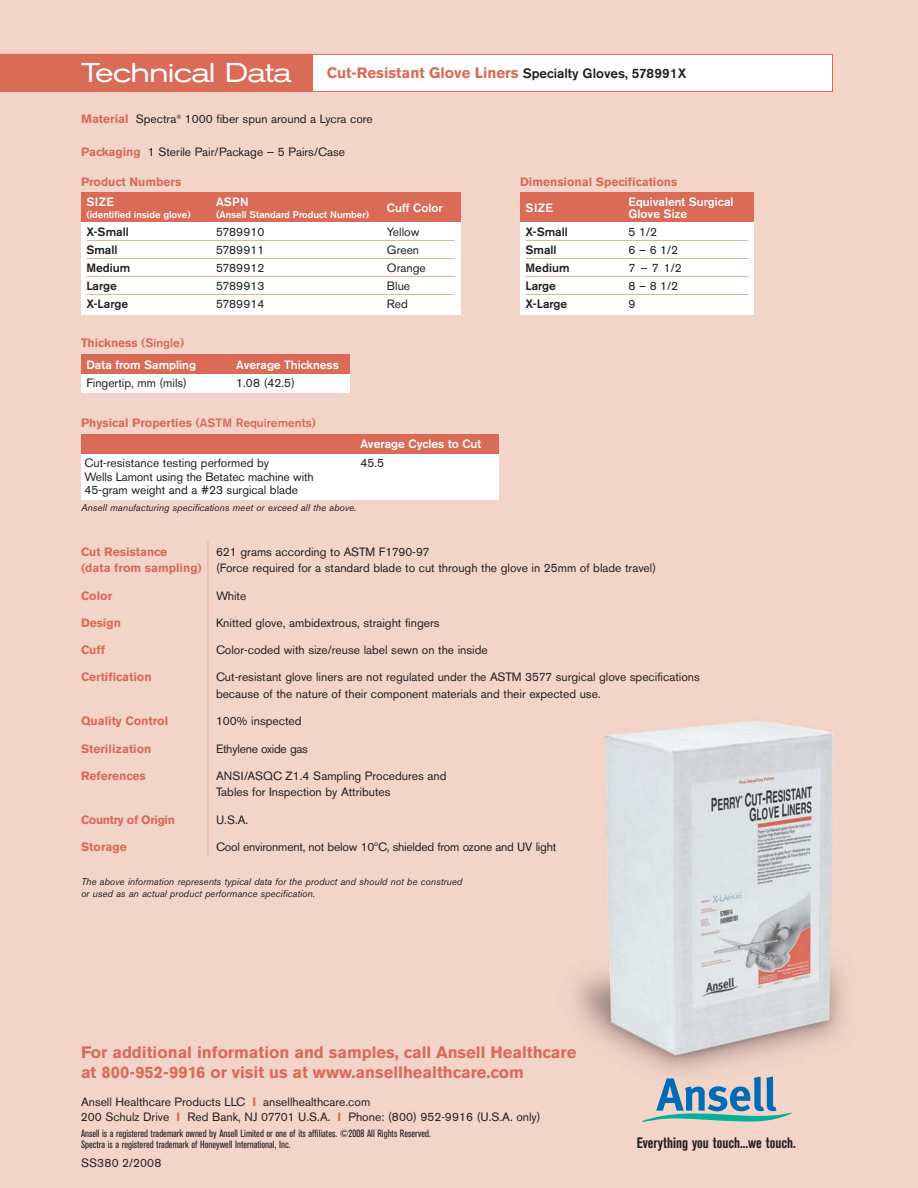
<style>
.page{position:relative;width:918px;height:1188px;background:#fff}
.page>*{position:absolute;margin:0;border:0;box-sizing:border-box;transform-origin:0 0}
.t1{font:expanded 27px "Akzidenz Grotesk BE";letter-spacing:-.035em;color:#fff}
.t2{font:700 16.5px/19.5px "Akzidenz Grotesk BE";color:#d96b57}
.t3{font:700 15px "Akzidenz Grotesk BE";color:#d96b57}
.t4{font:700 condensed 15px "Akzidenz Grotesk BE";color:#231f20;scale:.96 1}
.t5{font:12px/16.5px "Akzidenz Grotesk BE";color:#231f20}
.t6{font:700 12px "Akzidenz Grotesk BE";color:#d96b57}
.t7{font:500 12px/12px "Akzidenz Grotesk BE";color:#fff}
.t8{font:12px "Akzidenz Grotesk BE";letter-spacing:-.02em;color:#231f20}
.t9{font:500 12px "Akzidenz Grotesk BE";color:#231f20}
.t10{font:700 12px "Akzidenz Grotesk BE";letter-spacing:-.03em;color:#d96b57}
.t11{font:12px "Akzidenz Grotesk BE";letter-spacing:.02em;color:#231f20}
.t12{font:condensed 10.5px/10.5px "Akzidenz Grotesk BE";color:#231f20}
.t13{font:italic 9.75px/12px "Akzidenz Grotesk BE";color:#231f20}
.t14{font:500 9.75px "Akzidenz Grotesk BE";color:#fff}
.s1{font-weight:500;font-size:13.5px;color:#231f20}
.s2{font-weight:700;color:#d96b57}
.s3{color:#d96b57}
.s4{font-weight:500}
</style>
<div class="page">
<img style="left:0;top:0;width:918px;height:1188px">
<svg style="left:313px;top:54px;width:520px;height:38px"></svg>
<svg style="left:642px;top:1076px;width:150px;height:46px;background:#9ab4bf"></svg>
<div style="left:81px;top:192px;width:380px;height:30px;background:#d96b57"></div>
<div style="left:81px;top:222px;width:380px;height:92px;background:#fff"></div>
<hr style="left:86px;top:240px;width:369px;height:1px;background:#eaae9c">
<hr style="left:86px;top:258px;width:369px;height:1px;background:#eaae9c">
<hr style="left:86px;top:276px;width:369px;height:1px;background:#eaae9c">
<hr style="left:86px;top:294px;width:369px;height:1px;background:#eaae9c">
<div style="left:520px;top:192px;width:234px;height:30px;background:#d96b57"></div>
<div style="left:520px;top:222px;width:234px;height:92px;background:#fff"></div>
<hr style="left:526px;top:240px;width:222px;height:1px;background:#eaae9c">
<hr style="left:526px;top:258px;width:222px;height:1px;background:#eaae9c">
<hr style="left:526px;top:276px;width:222px;height:1px;background:#eaae9c">
<hr style="left:526px;top:294px;width:222px;height:1px;background:#eaae9c">
<div style="left:81px;top:355px;width:268px;height:20px;background:#d96b57"></div>
<div style="left:81px;top:375px;width:268px;height:18px;background:#fff"></div>
<div style="left:81px;top:434px;width:417px;height:20px;background:#d96b57"></div>
<div style="left:81px;top:454px;width:417px;height:45px;background:#fff"></div>
<div style="left:0;top:54px;width:313px;height:38px;background:#d96b57"></div>
<hr style="left:208px;top:541px;width:1px;height:315px;background:#eaae9c">
<h1 class="t1" style="left:81px;top:63px;width:212px">Technical Data</h1>
<p class="t3" style="left:327px;top:67px;width:361px">Cut-Resistant Glove Liners <span class="s1">Specialty Gloves, 578991X</span></p>
<p class="t5" style="left:81px;top:112px;width:293px"><span class="s2">Material</span> Spectra<sup>®</sup> 1000 fiber spun around a Lycra core</p>
<p class="t5" style="left:81px;top:145px;width:266px"><span class="s2">Packaging</span> 1 Sterile Pair/Package — 5 Pairs/Case</p>
<p class="t6" style="left:81px;top:178px;width:102px">Product Numbers</p>
<p class="t7" style="left:86px;top:196px;width:29px">SIZE</p>
<p class="t7" style="left:216px;top:196px;width:34px">ASPN</p>
<p class="t7" style="left:387px;top:202px;width:57px">Cuff Color</p>
<p class="t14" style="left:86px;top:211px;width:106px">(identified inside glove)</p>
<p class="t14" style="left:216px;top:211px;width:155px">(Ansell Standard Product Number)</p>
<p class="t9" style="left:86px;top:227px;width:44px">X-Small</p>
<p class="t5" style="left:216px;top:224px;width:50px">5789910</p>
<p class="t5" style="left:387px;top:224px;width:34px">Yellow</p>
<p class="t9" style="left:86px;top:245px;width:33px">Small</p>
<p class="t5" style="left:216px;top:242px;width:50px">5789911</p>
<p class="t5" style="left:387px;top:242px;width:34px">Green</p>
<p class="t9" style="left:86px;top:263px;width:45px">Medium</p>
<p class="t5" style="left:216px;top:260px;width:50px">5789912</p>
<p class="t5" style="left:387px;top:260px;width:40px">Orange</p>
<p class="t9" style="left:86px;top:281px;width:32px">Large</p>
<p class="t5" style="left:216px;top:278px;width:50px">5789913</p>
<p class="t5" style="left:387px;top:278px;width:25px">Blue</p>
<p class="t9" style="left:86px;top:299px;width:43px">X-Large</p>
<p class="t5" style="left:216px;top:296px;width:50px">5789914</p>
<p class="t5" style="left:387px;top:296px;width:22px">Red</p>
<p class="t7" style="left:86px;top:334px;width:111px;line-height:21.3px;text-indent:-5px"><span class="s2">Thickness</span> <span class="s3">(Single)<br></span>Data from Sampling</p>
<p class="t7" style="left:236px;top:359px;width:104px">Average Thickness</p>
<p class="t5" style="left:86px;top:376px;width:102px">Fingertip, mm (mils)</p>
<p class="t5" style="left:236px;top:376px;width:60px">1.08 (42.5)</p>
<p class="t6" style="left:81px;top:418px;width:236px">Physical Properties <span class="s4">(ASTM Requirements)</span></p>
<p class="t7" style="left:360px;top:439px;width:122px">Average Cycles to Cut</p>
<p class="t5" style="left:85px;top:456px;width:186px">Cut-resistance testing performed by</p>
<p class="t5" style="left:360px;top:456px;width:25px">45.5</p>
<p class="t5" style="left:85px;top:471px;width:231px;line-height:13.5px">Wells Lamont using the Betatec machine with<br>45-gram weight and a #23 surgical blade</p>
<p class="t13" style="left:81px;top:503px;width:277px">Ansell manufacturing specifications meet or exceed all the above.</p>
<p class="t6" style="left:520px;top:178px;width:159px">Dimensional Specifications</p>
<p class="t7" style="left:526px;top:202px;width:29px">SIZE</p>
<p class="t7" style="left:629px;top:196px;width:107px">Equivalent Surgical<br>Glove Size</p>
<p class="t9" style="left:526px;top:227px;width:44px">X-Small</p>
<p class="t5" style="left:629px;top:224px;width:30px">5 1/2</p>
<p class="t9" style="left:526px;top:245px;width:33px">Small</p>
<p class="t5" style="left:629px;top:242px;width:51px">6 – 6 1/2</p>
<p class="t9" style="left:526px;top:263px;width:45px">Medium</p>
<p class="t5" style="left:629px;top:260px;width:55px">7–71/2</p>
<p class="t9" style="left:526px;top:281px;width:32px">Large</p>
<p class="t5" style="left:629px;top:278px;width:51px">8 – 8 1/2</p>
<p class="t9" style="left:526px;top:299px;width:43px">X-Large</p>
<p class="t5" style="left:629px;top:296px;width:8px">9</p>
<p class="t6" style="left:81px;top:547px;width:88px">Cut Resistance</p>
<p class="t5" style="left:81px;top:545px;width:577px;text-indent:135px">621 grams according to ASTM F1790-97<br><span class="s2">(data from sampling)</span> (Force required for a standard blade to cut through the glove in 25mm of blade travel)</p>
<p class="t6" style="left:81px;top:591px;width:33px">Color</p>
<p class="t5" style="left:216px;top:588px;width:32px">White</p>
<p class="t6" style="left:81px;top:618px;width:41px">Design</p>
<p class="t5" style="left:216px;top:616px;width:225px">Knitted glove, ambidextrous, straight fingers</p>
<p class="t6" style="left:81px;top:646px;width:25px">Cuff</p>
<p class="t5" style="left:216px;top:643px;width:273px">Color-coded with size/reuse label sewn on the inside</p>
<p class="t6" style="left:81px;top:673px;width:72px">Certification</p>
<p class="t5" style="left:216px;top:670px;width:485px">Cut-resistant glove liners are not regulated under the ASTM 3577 surgical glove specifications because of the nature of their component materials and their expected use.</p>
<p class="t6" style="left:81px;top:717px;width:89px">Quality Control</p>
<p class="t5" style="left:216px;top:714px;width:87px">100% inspected</p>
<p class="t6" style="left:81px;top:744px;width:72px">Sterilization</p>
<p class="t8" style="left:216px;top:744px;width:94px">Ethylene oxide gas</p>
<p class="t6" style="left:81px;top:771px;width:66px">References</p>
<p class="t5" style="left:216px;top:769px;width:232px">ANSI/ASQC Z1.4 Sampling Procedures and<br>Tables for Inspection by Attributes</p>
<p class="t10" style="left:81px;top:815px;width:95px">Country of Origin</p>
<p class="t5" style="left:216px;top:812px;width:34px">U.S.A.</p>
<p class="t6" style="left:81px;top:842px;width:47px">Storage</p>
<p class="t8" style="left:216px;top:842px;width:342px">Cool environment, not below 10ºC, shielded from ozone and UV light</p>
<p class="t13" style="left:81px;top:876px;width:383px">The above information represents typical data for the product and should not be construed or used as an actual product performance specification.</p>
<h2 class="t2" style="left:81px;top:1044px;width:497px">For additional information and samples, call Ansell Healthcare at 800-952-9916 or visit us at www.ansellhealthcare.com</h2>
<p class="t5" style="left:81px;top:1096px;width:461px;line-height:15px">Ansell Healthcare Products LLC <span class="s2">I</span> ansellhealthcare.com<br>200 Schulz Drive <span class="s2">I</span> Red Bank, NJ 07701 U.S.A. <span class="s2">I</span> Phone: (800) 952-9916 (U.S.A. only)</p>
<p class="t12" style="left:81px;top:1129px;width:351px">Ansell is a registered trademark owned by Ansell Limited or one of its affiliates. ©2008 All Rights Reserved.<br>Spectra is a registered trademark of Honeywell International, Inc.</p>
<p class="t11" style="left:81px;top:1159px;width:82px">SS380 2/2008</p>
<p class="t4" style="left:637px;top:1138px;width:167px">Everything you touch...we touch.</p>
</div>
